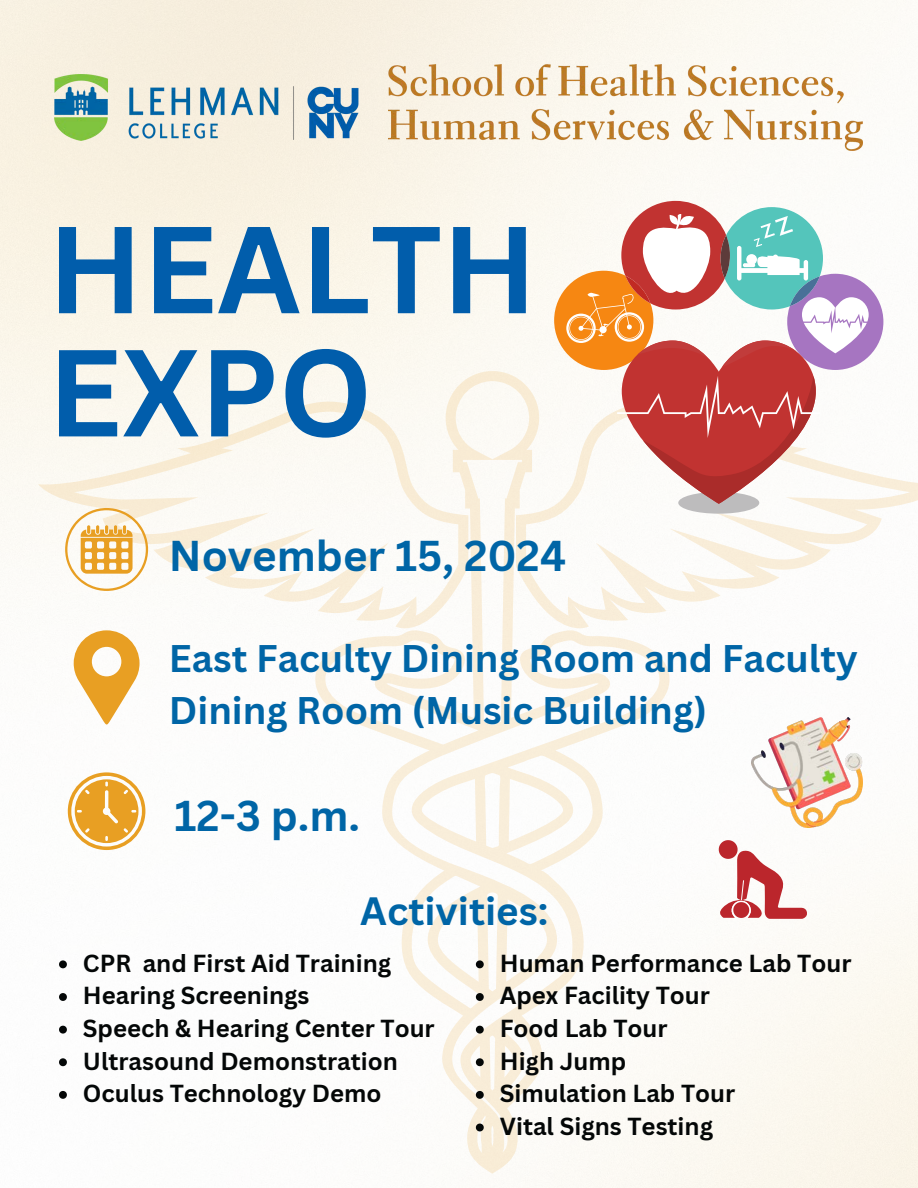
<style>
.page{position:relative;width:918px;height:1188px;background:#fff}
.page>*{position:absolute;margin:0;border:0;box-sizing:border-box;transform-origin:0 0}
.t1{font:700 120.75px/123.1px "Canva Sans";color:#015dab}
.t2{font:700 42px "Canva Sans";color:#0065a6}
.t3{font:700 38.4px "Canva Sans";color:#0065a6}
.t4{font:700 37.5px/51.8px "Canva Sans";color:#0065a6}
.t5{font:700 24px "Canva Sans";color:#040707}
</style>
<div class="page">
<img style="left:0;top:0;width:918px;height:1188px">
<svg style="left:311px;top:371px;width:359px;height:802px"></svg>
<svg style="left:516px;top:402px;width:402px;height:226px"></svg>
<svg style="left:38px;top:402px;width:430px;height:226px;fill:#fcfaf4"></svg>
<img style="left:55px;top:75px;width:303px;height:65px">
<svg style="left:65px;top:508px;width:83px;height:83px"></svg>
<svg style="left:74px;top:630px;width:66px;height:96px"></svg>
<svg style="left:68px;top:772px;width:77px;height:78px"></svg>
<img style="left:751px;top:717px;width:112px;height:111px">
<svg style="left:719px;top:840px;width:89px;height:79px"></svg>
<img style="left:389px;top:65px;width:474px;height:85px">
<div style="left:678px;top:492px;width:81px;height:22px;background:#bdbcbd;border-radius:50%"></div>
<svg style="left:554px;top:201px;width:329px;height:303px"></svg>
<svg style="left:59px;top:960px;width:8px;height:8px"></svg>
<svg style="left:59px;top:993px;width:8px;height:8px"></svg>
<svg style="left:59px;top:1026px;width:8px;height:8px"></svg>
<svg style="left:59px;top:1058px;width:8px;height:8px"></svg>
<svg style="left:59px;top:1091px;width:8px;height:8px"></svg>
<svg style="left:476px;top:960px;width:8px;height:8px"></svg>
<svg style="left:476px;top:993px;width:8px;height:8px"></svg>
<svg style="left:476px;top:1026px;width:8px;height:8px"></svg>
<svg style="left:476px;top:1058px;width:8px;height:8px"></svg>
<svg style="left:476px;top:1091px;width:8px;height:8px"></svg>
<svg style="left:476px;top:1124px;width:8px;height:7px"></svg>
<h1 class="t1" style="left:48px;top:205px;width:491px">HEALTH<br>EXPO</h1>
<p class="t2" style="left:169px;top:526px;width:399px">November 15, 2024</p>
<p class="t4" style="left:169px;top:632px;width:691px">East Faculty Dining Room and Faculty<br>Dining Room (Music Building)</p>
<p class="t2" style="left:174px;top:786px;width:187px">12-3 p.m.</p>
<h2 class="t3" style="left:360px;top:884px;width:190px">Activities:</h2>
<p class="t5" style="left:83px;top:946px;width:310px">CPR and First Aid Training</p>
<p class="t5" style="left:83px;top:979px;width:228px">Hearing Screenings</p>
<h3 class="t5" style="left:83px;top:1011px;width:353px">Speech &amp; Hearing Center Tour</h3>
<p class="t5" style="left:83px;top:1044px;width:316px">Ultrasound Demonstration</p>
<h2 class="t5" style="left:83px;top:1077px;width:300px">Oculus Technology Demo</h2>
<h2 class="t5" style="left:500px;top:946px;width:353px">Human Performance Lab Tour</h2>
<p class="t5" style="left:500px;top:979px;width:212px">Apex Facility Tour</p>
<p class="t5" style="left:500px;top:1011px;width:169px">Food Lab Tour</p>
<p class="t5" style="left:500px;top:1044px;width:128px">High Jump</p>
<p class="t5" style="left:500px;top:1077px;width:237px">Simulation Lab Tour</p>
<p class="t5" style="left:500px;top:1109px;width:215px">Vital Signs Testing</p>
</div>
